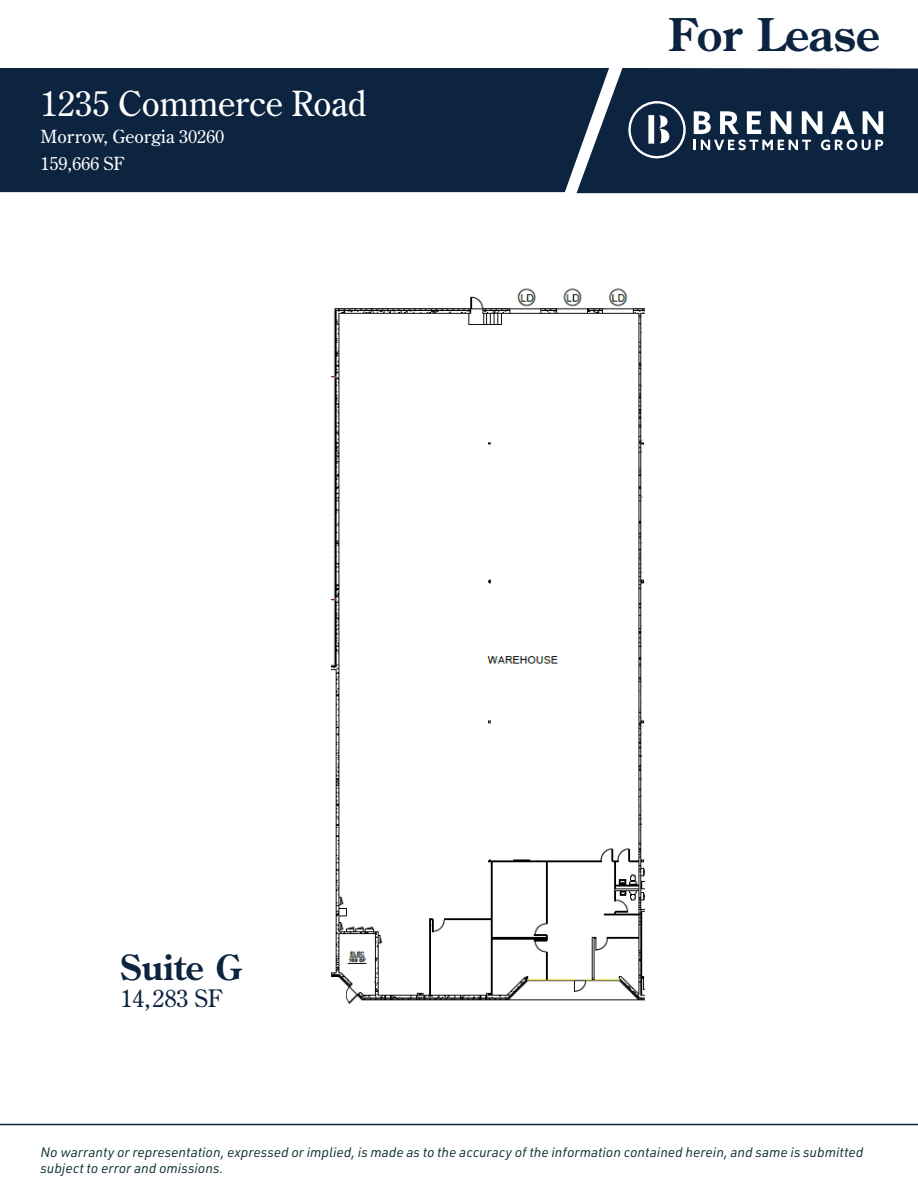
<style>
.page{position:relative;width:918px;height:1188px;background:#fff}
.page>*{position:absolute;margin:0;border:0;box-sizing:border-box;transform-origin:0 0}
.t1{font:700 45px "Century Old Style Std";color:#0d2440}
.t2{font:34.5px "Century Old Style Std";color:#fff}
.t3{font:700 34.5px "Century Old Style Std";color:#0d2440}
.t4{font:24px "Century Old Style Std";color:#0d2440}
.t5{font:18px "Century Old Style Std";color:#fff}
.t6{font:italic 13.5px/16.2px "URWDIN";color:#123338}
</style>
<div class="page">
<div style="left:0;top:68px;width:577px;height:124px;background:#0d2440"></div>
<svg style="left:577px;top:68px;width:341px;height:125px;background:#293d56"></svg>
<hr style="left:0;top:1124px;width:918px;height:1px;background:#0d2440">
<img style="left:331px;top:288px;width:313px;height:716px">
<p class="t2" style="left:40px;top:82px;width:328px">1235 Commerce Road</p>
<p class="t5" style="left:40px;top:125px;width:185px">Morrow, Georgia 30260</p>
<p class="t5" style="left:40px;top:152px;width:85px">159,666 SF</p>
<h1 class="t1" style="left:668px;top:5px;width:213px">For Lease</h1>
<p class="t3" style="left:121px;top:945px;width:123px">Suite G</p>
<p class="t4" style="left:121px;top:983px;width:103px">14,283 SF</p>
<p class="t6" style="left:40px;top:1144px;width:824px">No warranty or representation, expressed or implied, is made as to the accuracy of the information contained herein, and same is submitted subject to error and omissions.</p>
</div>
